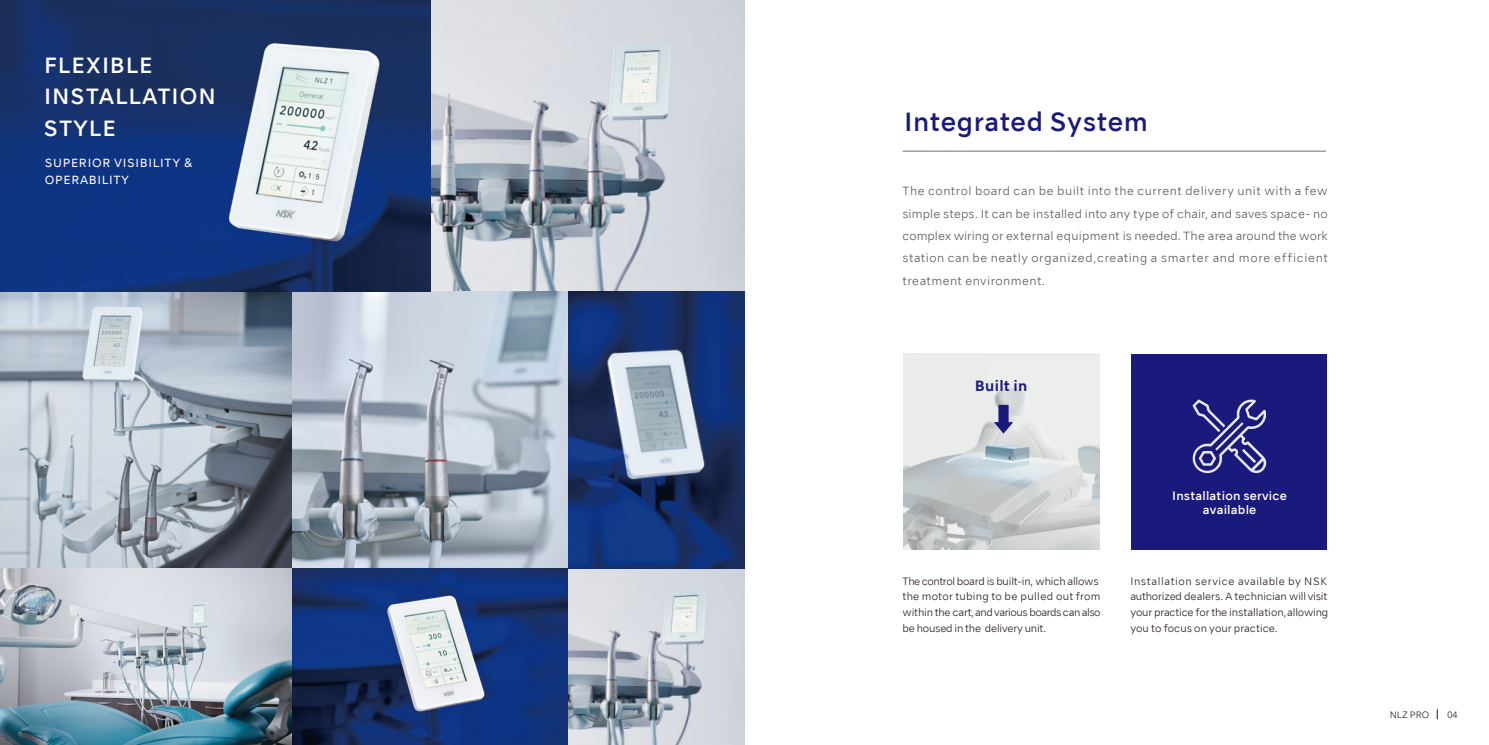
<style>
.page{position:relative;width:1489px;height:745px;background:#fff}
.page>*{position:absolute;margin:0;border:0;box-sizing:border-box;transform-origin:0 0}
.t1{font:500 25px "NSKTSRE";letter-spacing:.02em;color:#1a1a7c}
.t2{font:500 21px/31.2px "NSKTSRE";letter-spacing:.04em;color:#fff}
.t3{font:700 14.12px "NSKTSRE";letter-spacing:.02em;color:#1a1a7c}
.t4{font:500 11.5px/14.4px "NSKTSRE";letter-spacing:.02em;color:#fff;text-align:center}
.t5{font:300 11.25px/22.4px "NSKTSRE";letter-spacing:.05em;color:#595757;text-align:justify}
.t6{font:11.25px/17.5px "NSKTSRE";letter-spacing:.06em;color:#fff}
.t7{font:300 10px/15.8px "NSKTSRE";color:#221815}
.t8{font:300 10px/15.8px "NSKTSRE";letter-spacing:-.02em;color:#221815}
.t9{font:300 8.75px "NSKTSRE";letter-spacing:-.015em;color:#221815}
</style>
<div class="page">
<img style="left:0;top:0;width:744px;height:744px">
<hr style="left:902px;top:151px;width:423px;height:1px;background:#727171">
<div style="left:1130px;top:353px;width:196px;height:196px;background:#1a1a7c"></div>
<img style="left:903px;top:353px;width:196px;height:195px">
<svg style="left:1192px;top:399px;width:74px;height:74px"></svg>
<svg style="left:1215px;top:422px;width:28px;height:28px"></svg>
<svg style="left:1242px;top:449px;width:13px;height:13px"></svg>
<svg style="left:993px;top:404px;width:20px;height:29px"></svg>
<h2 class="t2" style="left:44px;top:49px;width:174px">FLEXIBLE<br>INSTALLATION<br>STYLE</h2>
<p class="t6" style="left:45px;top:154px;width:149px">SUPERIOR VISIBILITY &amp;<br>OPERABILITY</p>
<h1 class="t1" style="left:904px;top:105px;width:245px">Integrated System</h1>
<p class="t5" style="left:902px;top:180px;width:427px">The control board can be built into the current delivery unit with a few simple steps. It can be installed into any type of chair, and saves space- no complex wiring or external equipment is needed. The area around the work station can be neatly organized,creating a smarter and more efficient treatment environment.</p>
<p class="t3" style="left:974px;top:376px;width:54px">Built in</p>
<p class="t8" style="left:902px;top:572px;width:199px">The control board is built-in, which allows the motor tubing to be pulled out from within the cart, and various boards can also be housed in the delivery unit.</p>
<p class="t4" style="left:1172px;top:488px;width:116px">Installation service available</p>
<p class="t7" style="left:1130px;top:572px;width:199px">Installation service available by NSK authorized dealers. A technician will visit your practice for the installation, allowing you to focus on your practice.</p>
<p class="t9" style="left:1389px;top:708px;width:41px">NLZ PRO</p>
<p class="t9" style="left:1446px;top:708px;width:12px">04</p>
</div>
